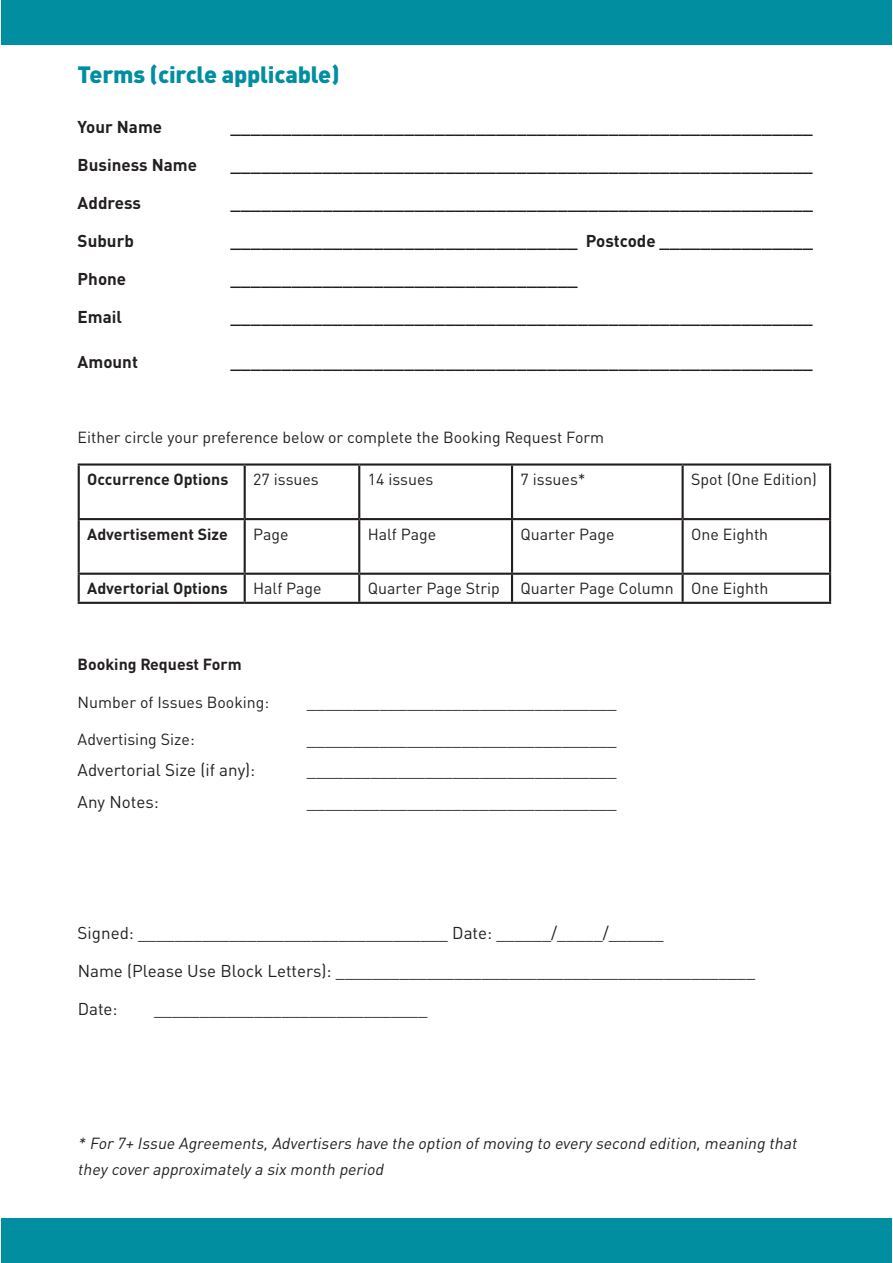
<style>
.page{position:relative;width:893px;height:1263px;background:#fff}
.page>*{position:absolute;margin:0;border:0;box-sizing:border-box;transform-origin:0 0}
.t1{font:900 23.4px "DINOT";letter-spacing:-.01em;color:#008ea0}
.t2{font:700 16.95px "DINOT";color:#231f20}
.t3{font:16.95px "DINOT";color:#231f20}
.t4{font:15.9px "DINOT";color:#231f20}
.t5{font:italic 15.9px/25.5px "DINOT";color:#231f20}
.t6{font:700 15.9px "DINOT";color:#231f20}
</style>
<div class="page">
<div style="left:1px;top:1218px;width:890px;height:45px;background:#008ea0"></div>
<div style="left:1px;top:0;width:890px;height:45px;background:#008ea0"></div>
<hr style="left:78px;top:463px;width:167px;height:3px;background:#231f20">
<hr style="left:78px;top:466px;width:2px;height:52px;background:#231f20">
<hr style="left:245px;top:463px;width:114px;height:3px;background:#231f20">
<hr style="left:244px;top:466px;width:2px;height:52px;background:#231f20">
<hr style="left:359px;top:463px;width:153px;height:3px;background:#231f20">
<hr style="left:358px;top:466px;width:2px;height:52px;background:#231f20">
<hr style="left:512px;top:463px;width:171px;height:3px;background:#231f20">
<hr style="left:511px;top:466px;width:2px;height:52px;background:#231f20">
<hr style="left:683px;top:463px;width:148px;height:3px;background:#231f20">
<hr style="left:681px;top:466px;width:3px;height:52px;background:#231f20">
<hr style="left:829px;top:466px;width:2px;height:52px;background:#231f20">
<hr style="left:78px;top:518px;width:167px;height:2px;background:#231f20">
<hr style="left:78px;top:520px;width:2px;height:53px;background:#231f20">
<hr style="left:245px;top:518px;width:114px;height:2px;background:#231f20">
<hr style="left:244px;top:520px;width:2px;height:53px;background:#231f20">
<hr style="left:359px;top:518px;width:153px;height:2px;background:#231f20">
<hr style="left:358px;top:520px;width:2px;height:53px;background:#231f20">
<hr style="left:512px;top:518px;width:171px;height:2px;background:#231f20">
<hr style="left:511px;top:520px;width:2px;height:53px;background:#231f20">
<hr style="left:683px;top:518px;width:148px;height:2px;background:#231f20">
<hr style="left:681px;top:520px;width:3px;height:53px;background:#231f20">
<hr style="left:829px;top:520px;width:2px;height:53px;background:#231f20">
<hr style="left:78px;top:573px;width:167px;height:2px;background:#231f20">
<hr style="left:78px;top:575px;width:2px;height:27px;background:#231f20">
<hr style="left:245px;top:573px;width:114px;height:2px;background:#231f20">
<hr style="left:244px;top:575px;width:2px;height:27px;background:#231f20">
<hr style="left:359px;top:573px;width:153px;height:2px;background:#231f20">
<hr style="left:358px;top:575px;width:2px;height:27px;background:#231f20">
<hr style="left:512px;top:573px;width:171px;height:2px;background:#231f20">
<hr style="left:511px;top:575px;width:2px;height:27px;background:#231f20">
<hr style="left:683px;top:573px;width:148px;height:2px;background:#231f20">
<hr style="left:681px;top:575px;width:3px;height:27px;background:#231f20">
<hr style="left:829px;top:575px;width:2px;height:27px;background:#231f20">
<hr style="left:78px;top:602px;width:167px;height:2px;background:#231f20">
<hr style="left:245px;top:602px;width:586px;height:2px;background:#231f20">
<h1 class="t1" style="left:78px;top:67px;width:263px">Terms (circle applicable)</h1>
<p class="t2" style="left:78px;top:120px;width:86px">Your Name</p>
<p class="t2" style="left:230px;top:120px;width:584px">_________________________________________________________</p>
<p class="t2" style="left:78px;top:159px;width:121px">Business Name</p>
<p class="t2" style="left:230px;top:159px;width:584px">_________________________________________________________</p>
<p class="t2" style="left:78px;top:197px;width:65px">Address</p>
<p class="t2" style="left:230px;top:197px;width:584px">_________________________________________________________</p>
<p class="t2" style="left:78px;top:235px;width:58px">Suburb</p>
<p class="t2" style="left:230px;top:235px;width:584px">__________________________________ Postcode _______________</p>
<p class="t2" style="left:78px;top:273px;width:50px">Phone</p>
<p class="t2" style="left:230px;top:273px;width:349px">__________________________________</p>
<p class="t2" style="left:78px;top:311px;width:46px">Email</p>
<p class="t2" style="left:230px;top:311px;width:584px">_________________________________________________________</p>
<p class="t2" style="left:78px;top:356px;width:62px">Amount</p>
<p class="t2" style="left:230px;top:356px;width:584px">_________________________________________________________</p>
<p class="t4" style="left:78px;top:432px;width:528px">Either circle your preference below or complete the Booking Request Form</p>
<p class="t6" style="left:87px;top:474px;width:143px">Occurrence Options</p>
<p class="t4" style="left:253px;top:474px;width:67px">27 issues</p>
<p class="t4" style="left:368px;top:474px;width:67px">14 issues</p>
<p class="t4" style="left:520px;top:474px;width:67px">7 issues*</p>
<p class="t4" style="left:691px;top:474px;width:127px">Spot (One Edition)</p>
<p class="t6" style="left:87px;top:528px;width:142px">Advertisement Size</p>
<p class="t4" style="left:253px;top:528px;width:37px">Page</p>
<p class="t4" style="left:368px;top:528px;width:70px">Half Page</p>
<p class="t4" style="left:520px;top:528px;width:96px">Quarter Page</p>
<p class="t4" style="left:691px;top:528px;width:79px">One Eighth</p>
<p class="t6" style="left:87px;top:583px;width:142px">Advertorial Options</p>
<p class="t4" style="left:253px;top:583px;width:70px">Half Page</p>
<p class="t4" style="left:368px;top:583px;width:133px">Quarter Page Strip</p>
<p class="t4" style="left:520px;top:583px;width:249px">Quarter Page Column One Eighth</p>
<p class="t6" style="left:78px;top:659px;width:165px">Booking Request Form</p>
<p class="t4" style="left:78px;top:696px;width:193px">Number of Issues Booking:</p>
<p class="t4" style="left:78px;top:734px;width:119px">Advertising Size:</p>
<p class="t3" style="left:78px;top:764px;width:179px">Advertorial Size (if any):</p>
<p class="t3" style="left:78px;top:795px;width:83px">Any Notes:</p>
<p class="t3" style="left:307px;top:696px;width:311px">__________________________________</p>
<p class="t3" style="left:307px;top:733px;width:311px">__________________________________</p>
<p class="t3" style="left:307px;top:764px;width:311px">__________________________________</p>
<p class="t3" style="left:307px;top:795px;width:311px">__________________________________</p>
<p class="t3" style="left:78px;top:927px;width:587px">Signed: __________________________________ Date: ______/_____/______</p>
<p class="t3" style="left:78px;top:965px;width:679px">Name (Please Use Block Letters): ______________________________________________</p>
<p class="t3" style="left:78px;top:1003px;width:42px">Date:</p>
<p class="t3" style="left:154px;top:1003px;width:275px">______________________________</p>
<p class="t5" style="left:78px;top:1132px;width:723px">* For 7+ Issue Agreements, Advertisers have the option of moving to every second edition, meaning that they cover approximately a six month period</p>
</div>
